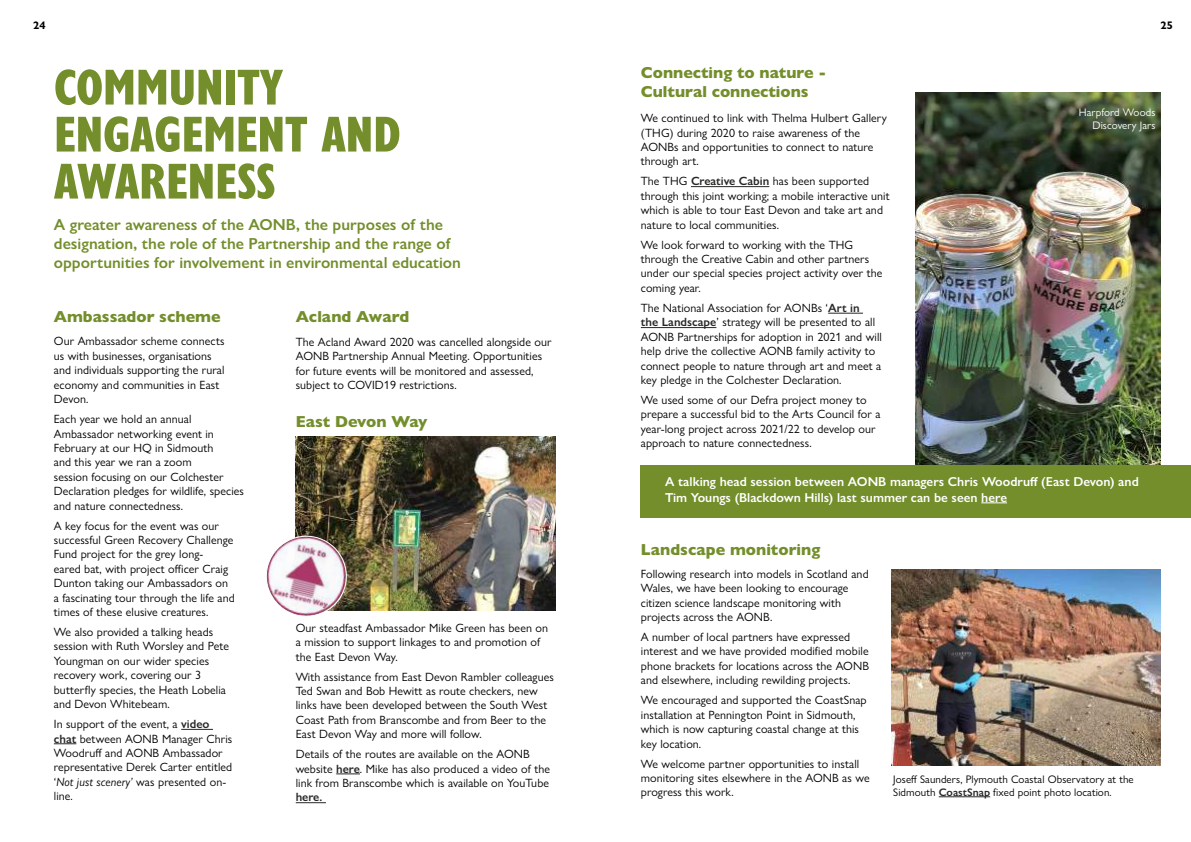
<style>
.page{position:relative;width:1191px;height:842px;background:#fff}
.page>*{position:absolute;margin:0;border:0;box-sizing:border-box;transform-origin:0 0}
.t1{font:800 condensed 52px/47px "Gill Sans Nova";letter-spacing:-.01em;color:#738e2b}
.t2{font:600 16px/19.2px "Gill Sans Nova";color:#738e2b}
.t3{font:800 16px/19px "Gill Sans Nova";color:#738e2b}
.t4{font:600 13px/15.6px "Gill Sans Nova";color:#fff}
.t5{font:12px/14.4px "Gill Sans Nova";letter-spacing:.005em;color:#000}
.t6{font:600 12px "Gill Sans Nova";color:#272726}
.t7{font:11px/13px "Gill Sans Nova";letter-spacing:.005em;color:#000}
.t8{font:11px/13px "Gill Sans Nova";letter-spacing:.005em;color:#fff;text-align:right}
.t9{font:700 11px "Gill Sans Nova";color:#000}
.s1{font-weight:600;color:#272726}
.s2{font-style:italic}
</style>
<div class="page">
<hr style="left:691px;top:186px;width:78px;height:1px;background:#272726">
<hr style="left:828px;top:313px;width:35px;height:1px;background:#272726">
<hr style="left:641px;top:327px;width:75px;height:1px;background:#272726">
<img style="left:891px;top:570px;width:269px;height:195px">
<hr style="left:181px;top:729px;width:32px;height:1px;background:#272726">
<svg style="left:54px;top:743px;width:22px;height:1px"></svg>
<img style="left:296px;top:437px;width:259px;height:174px">
<hr style="left:938px;top:796px;width:52px;height:1px;background:#272726">
<img style="left:916px;top:92px;width:244px;height:373px">
<div style="left:641px;top:465px;width:550px;height:53px;background:#738e2b"></div>
<svg style="left:981px;top:502px;width:26px;height:1px"></svg>
<svg style="left:336px;top:773px;width:24px;height:1px"></svg>
<hr style="left:296px;top:802px;width:30px;height:1px;background:#272726">
<img style="left:266px;top:531px;width:85px;height:85px">
<p class="t9" style="left:33px;top:18px;width:14px">24</p>
<p class="t9" style="left:1160px;top:18px;width:14px">25</p>
<h1 class="t1" style="left:54px;top:61px;width:348px">COMMUNITY<br>ENGAGEMENT AND<br>AWARENESS</h1>
<h2 class="t2" style="left:54px;top:215px;width:408px">A greater awareness of the AONB, the purposes of the designation, the role of the Partnership and the range of opportunities for involvement in environmental education</h2>
<h2 class="t3" style="left:54px;top:307px;width:168px">Ambassador scheme</h2>
<p class="t5" style="left:54px;top:334px;width:172px">Our Ambassador scheme connects us with businesses, organisations and individuals supporting the rural economy and communities in East<br>Devon.</p>
<p class="t5" style="left:54px;top:412px;width:192px">Each year we hold an annual<br>Ambassador networking event in<br>February at our HQ in Sidmouth<br>and this year we ran a zoom<br>session focusing on our Colchester<br>Declaration pledges for wildlife, species and nature connectedness.</p>
<p class="t5" style="left:54px;top:518px;width:182px">A key focus for the event was our successful Green Recovery Challenge Fund project for the grey long-<br>eared bat, with project officer Craig Dunton taking our Ambassadors on a fascinating tour through the life and times of these elusive creatures.</p>
<p class="t5" style="left:54px;top:625px;width:177px">We also provided a talking heads session with Ruth Worsley and Pete<br>Youngman on our wider species recovery work, covering our 3 butterfly species, the Heath Lobelia and Devon Whitebeam.</p>
<p class="t5" style="left:54px;top:717px;width:180px">In support of the event, a <span class="s1">video chat</span> between AONB Manager Chris<br>Woodruff and AONB Ambassador representative Derek Carter entitled ‘<span class="s2">Not just scenery’</span> was presented on&shy;line.</p>
<h2 class="t3" style="left:296px;top:307px;width:115px">Acland Award</h2>
<p class="t5" style="left:296px;top:334px;width:257px">The Acland Award 2020 was cancelled alongside our AONB Partnership Annual Meeting. Opportunities for future events will be monitored and assessed, subject to COVID19 restrictions.</p>
<h2 class="t3" style="left:296px;top:412px;width:133px">East Devon Way</h2>
<p class="t5" style="left:296px;top:620px;width:254px">Our steadfast Ambassador Mike Green has been on a mission to support linkages to and promotion of the East Devon Way.</p>
<p class="t5" style="left:296px;top:669px;width:259px">With assistance from East Devon Rambler colleagues Ted Swan and Bob Hewitt as route checkers, new links have been developed between the South West Coast Path from Branscombe and from Beer to the East Devon Way and more will follow.</p>
<p class="t5" style="left:296px;top:747px;width:256px">Details of the routes are available on the AONB website <span class="s1">here</span>. Mike has also produced a video of the link from Branscombe which is available on YouTube</p>
<p class="t6" style="left:296px;top:790px;width:28px">here.</p>
<h2 class="t3" style="left:641px;top:63px;width:187px">Connecting to nature -<br>Cultural connections</h2>
<p class="t5" style="left:641px;top:111px;width:247px">We continued to link with Thelma Hulbert Gallery (THG) during 2020 to raise awareness of the AONBs and opportunities to connect to nature through art.</p>
<p class="t5" style="left:641px;top:174px;width:250px">The THG <span class="s1">Creative Cabin</span> has been supported through this joint working; a mobile interactive unit which is able to tour East Devon and take art and nature to local communities.</p>
<p class="t5" style="left:641px;top:237px;width:243px">We look forward to working with the THG through the Creative Cabin and other partners under our special species project activity over the coming year.</p>
<p class="t5" style="left:641px;top:301px;width:242px">The National Association for AONBs ‘<span class="s1">Art in<br>the Landscape</span>’ strategy will be presented to all AONB Partnerships for adoption in 2021 and will help drive the collective AONB family activity to connect people to nature through art and meet a key pledge in the Colchester Declaration.</p>
<p class="t5" style="left:641px;top:393px;width:241px">We used some of our Defra project money to prepare a successful bid to the Arts Council for a year-long project across 2021/22 to develop our approach to nature connectedness.</p>
<p class="t8" style="left:1078px;top:105px;width:78px">Harpford Woods<br>Discovery Jars</p>
<p class="t4" style="left:665px;top:474px;width:475px">A talking head session between AONB managers Chris Woodruff (East Devon) and<br>Tim Youngs (Blackdown Hills) last summer can be seen here</p>
<h2 class="t3" style="left:641px;top:540px;width:181px">Landscape monitoring</h2>
<p class="t5" style="left:641px;top:566px;width:229px">Following research into models in Scotland and Wales, we have been looking to encourage citizen science landscape monitoring with projects across the AONB.</p>
<p class="t5" style="left:641px;top:630px;width:230px">A number of local partners have expressed interest and we have provided modified mobile phone brackets for locations across the AONB and elsewhere, including rewilding projects.</p>
<p class="t5" style="left:641px;top:693px;width:227px">We encouraged and supported the CoastSnap installation at Pennington Point in Sidmouth, which is now capturing coastal change at this key location.</p>
<p class="t5" style="left:641px;top:756px;width:230px">We welcome partner opportunities to install monitoring sites elsewhere in the AONB as we progress this work.</p>
<p class="t7" style="left:893px;top:772px;width:242px">Joseff Saunders, Plymouth Coastal Observatory at the<br>Sidmouth <span class="s1">CoastSnap</span> fixed point photo location.</p>
</div>
